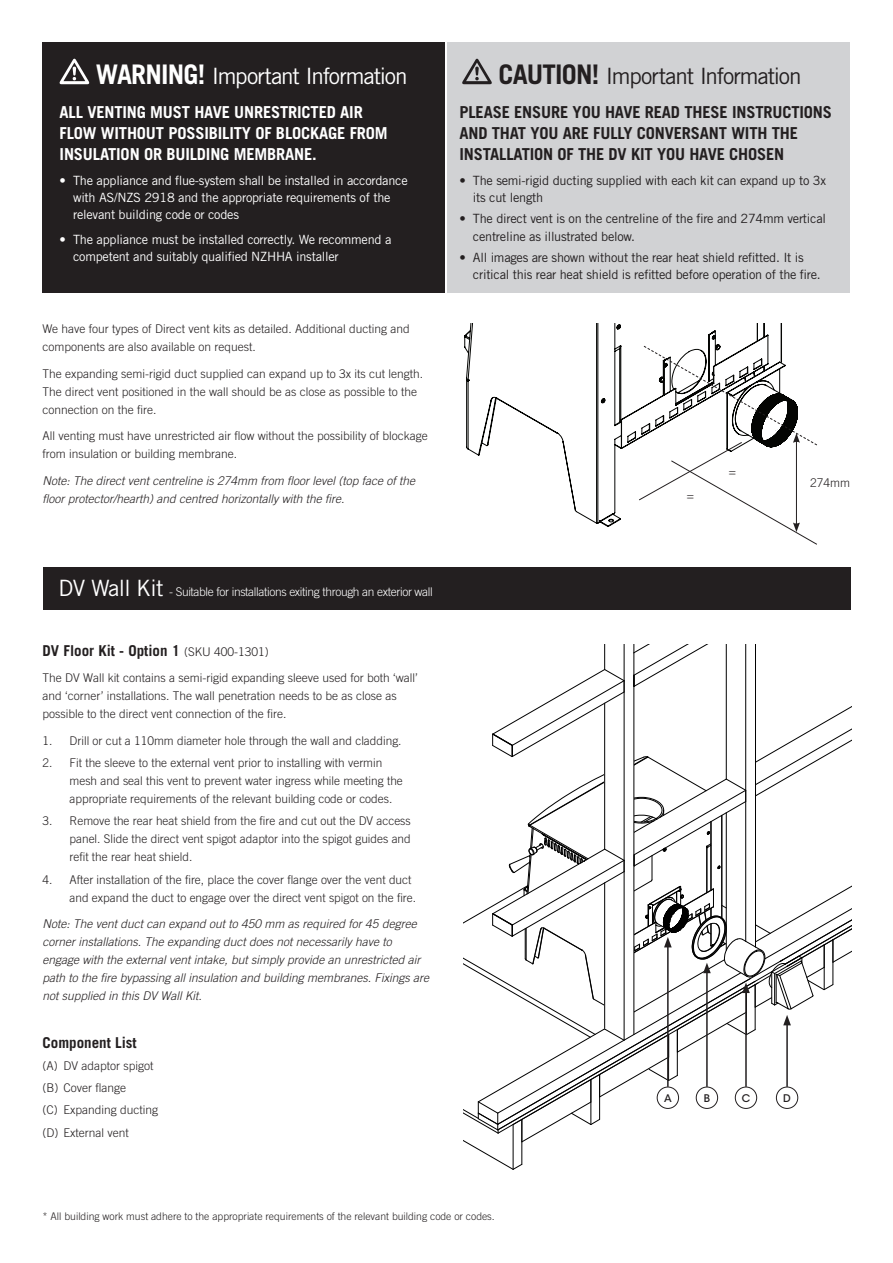
<style>
.page{position:relative;width:893px;height:1263px;background:#fff}
.page>*{position:absolute;margin:0;border:0;box-sizing:border-box;transform-origin:0 0}
.t1{font:22.5px "Trade Gothic";letter-spacing:-.05em;color:#fff}
.t2{font:22.5px "Trade Gothic";letter-spacing:-.05em;color:#231f20}
.t3{font:700 16.5px/21px "Trade Gothic";letter-spacing:-.01em;color:#231f20}
.t4{font:700 16.5px/21px "Trade Gothic";letter-spacing:-.01em;color:#fff}
.t5{font:700 15px "Trade Gothic";color:#231f20}
.t6{font:12.75px/17.2px "Trade Gothic";letter-spacing:-.02em;color:#231f20}
.t7{font:12.75px/17.2px "Trade Gothic";letter-spacing:-.02em;color:#fff}
.t8{font:300 12px/18px "Trade Gothic";color:#231f20}
.t9{font:italic 300 12px/18px "Trade Gothic";color:#231f20}
.t10{font:300 12px "Trade Gothic";letter-spacing:-.03em;color:#fff}
.t11{font:300 10.5px "Trade Gothic";color:#231f20}
.t12{font:10.5px "ITC Avant Garde MM 445 750";color:#231f20}
.s1{font-weight:700;font-size:27px}
.s2{font-weight:400;font-size:22.5px}
.s3{font-weight:300;font-size:12px}
</style>
<div class="page">
<div style="left:44px;top:568px;width:807px;height:42px;background:#231f20"></div>
<div style="left:448px;top:43px;width:402px;height:250px;background:#d1d2d4"></div>
<div style="left:43px;top:43px;width:402px;height:250px;background:#231f20"></div>
<svg style="left:60px;top:59px;width:29px;height:25px"></svg>
<svg style="left:462px;top:59px;width:30px;height:25px"></svg>
<svg style="left:463px;top:644px;width:388px;height:526px"></svg>
<svg style="left:464px;top:324px;width:318px;height:203px"></svg>
<svg style="left:638px;top:345px;width:179px;height:200px"></svg>
<h1 class="t1" style="left:96px;top:63px;width:313px"><span class="s1">WARNING!</span> Important Information</h1>
<h1 class="t2" style="left:498px;top:63px;width:305px"><span class="s1">CAUTION!</span> Important Information</h1>
<h2 class="t4" style="left:60px;top:101px;width:330px">ALL VENTING MUST HAVE UNRESTRICTED AIR<br>FLOW WITHOUT POSSIBILITY OF BLOCKAGE FROM<br>INSULATION OR BUILDING MEMBRANE.</h2>
<p class="t7" style="left:73px;top:171px;width:336px;text-indent:-14px">• The appliance and flue-system shall be installed in accordance with AS/NZS 2918 and the appropriate requirements of the relevant building code or codes</p>
<p class="t7" style="left:73px;top:230px;width:320px;text-indent:-14px">• The appliance must be installed correctly. We recommend a competent and suitably qualified NZHHA installer</p>
<h2 class="t3" style="left:459px;top:101px;width:374px">PLEASE ENSURE YOU HAVE READ THESE INSTRUCTIONS<br>AND THAT YOU ARE FULLY CONVERSANT WITH THE<br>INSTALLATION OF THE DV KIT YOU HAVE CHOSEN</h2>
<p class="t6" style="left:473px;top:171px;width:355px;text-indent:-14px">• The semi-rigid ducting supplied with each kit can expand up to 3x its cut length</p>
<p class="t6" style="left:473px;top:210px;width:355px;text-indent:-14px">• The direct vent is on the centreline of the fire and 274mm vertical centreline as illustrated below.</p>
<p class="t6" style="left:473px;top:249px;width:349px;text-indent:-14px">• All images are shown without the rear heat shield refitted. It is critical this rear heat shield is refitted before operation of the fire.</p>
<p class="t8" style="left:43px;top:320px;width:369px">We have four types of Direct vent kits as detailed. Additional ducting and components are also available on request.</p>
<p class="t8" style="left:43px;top:364px;width:382px">The expanding semi-rigid duct supplied can expand up to 3x its cut length.<br>The direct vent positioned in the wall should be as close as possible to the connection on the fire.</p>
<p class="t8" style="left:43px;top:427px;width:387px">All venting must have unrestricted air flow without the possibility of blockage from insulation or building membrane.</p>
<p class="t9" style="left:43px;top:471px;width:377px">Note:The directventcentreline is274mm from floorlevel(top face ofthe floorprotector/hearth)and centred horizontallywith the fire.</p>
<p class="t8" style="left:810px;top:474px;width:42px">274mm</p>
<p class="t8" style="left:729px;top:462px;width:9px">=</p>
<p class="t8" style="left:687px;top:486px;width:9px">=</p>
<p class="t10" style="left:59px;top:584px;width:376px"><span class="s2">DV Wall Kit</span> - Suitable for installations exiting through an exterior wall</p>
<p class="t5" style="left:43px;top:641px;width:228px">DV Floor Kit - Option 1 <span class="s3">(SKU 400-1301)</span></p>
<p class="t8" style="left:43px;top:669px;width:377px">The DV Wall kit contains a semi-rigid expanding sleeve used for both ‘wall’ and ‘corner’ installations. The wall penetration needs to be as close as possible to the direct vent connection of the fire.</p>
<p class="t8" style="left:43px;top:731px;width:361px">1. Drill or cut a 110mm diameter hole through the wall and cladding.</p>
<p class="t8" style="left:70px;top:754px;width:335px;text-indent:-27px">2. Fit the sleeve to the external vent prior to installing with vermin mesh and seal this vent to prevent water ingress while meeting the appropriate requirements of the relevant building code or codes.</p>
<p class="t8" style="left:70px;top:812px;width:343px;text-align:justify;text-indent:-27px">3. Remove the rear heat shield from the fire and cut out the DV access panel. Slide the direct vent spigot adaptor into the spigot guides and refit the rear heat shield.</p>
<p class="t8" style="left:70px;top:870px;width:348px;text-indent:-27px">4. After installation of the fire, place the cover flange over the vent duct and expand the duct to engage over the direct vent spigot on the fire.</p>
<p class="t9" style="left:43px;top:915px;width:391px">Note:The ventductcan expand outto 450 mm asrequired for45 degree cornerinstallations.The expanding ductdoesnotnecessarilyhave to engage with the externalventintake,butsimplyprovide an unrestricted air path to the fire bypassing allinsulation and building membranes.Fixingsare notsupplied in thisDV WallKit.</p>
<p class="t5" style="left:43px;top:1033px;width:96px">Component List</p>
<p class="t8" style="left:43px;top:1054px;width:117px;line-height:22.2px">(A) DV adaptor spigot (B) Cover flange<br>(C) Expanding ducting (D) External vent</p>
<p class="t11" style="left:43px;top:1210px;width:454px">* All building work must adhere to the appropriate requirements of the relevant building code or codes.</p>
<p class="t12" style="left:664px;top:1092px;width:9px">A</p>
<p class="t12" style="left:704px;top:1092px;width:8px">B</p>
<p class="t12" style="left:742px;top:1092px;width:10px">C</p>
<p class="t12" style="left:783px;top:1092px;width:9px">D</p>
</div>
